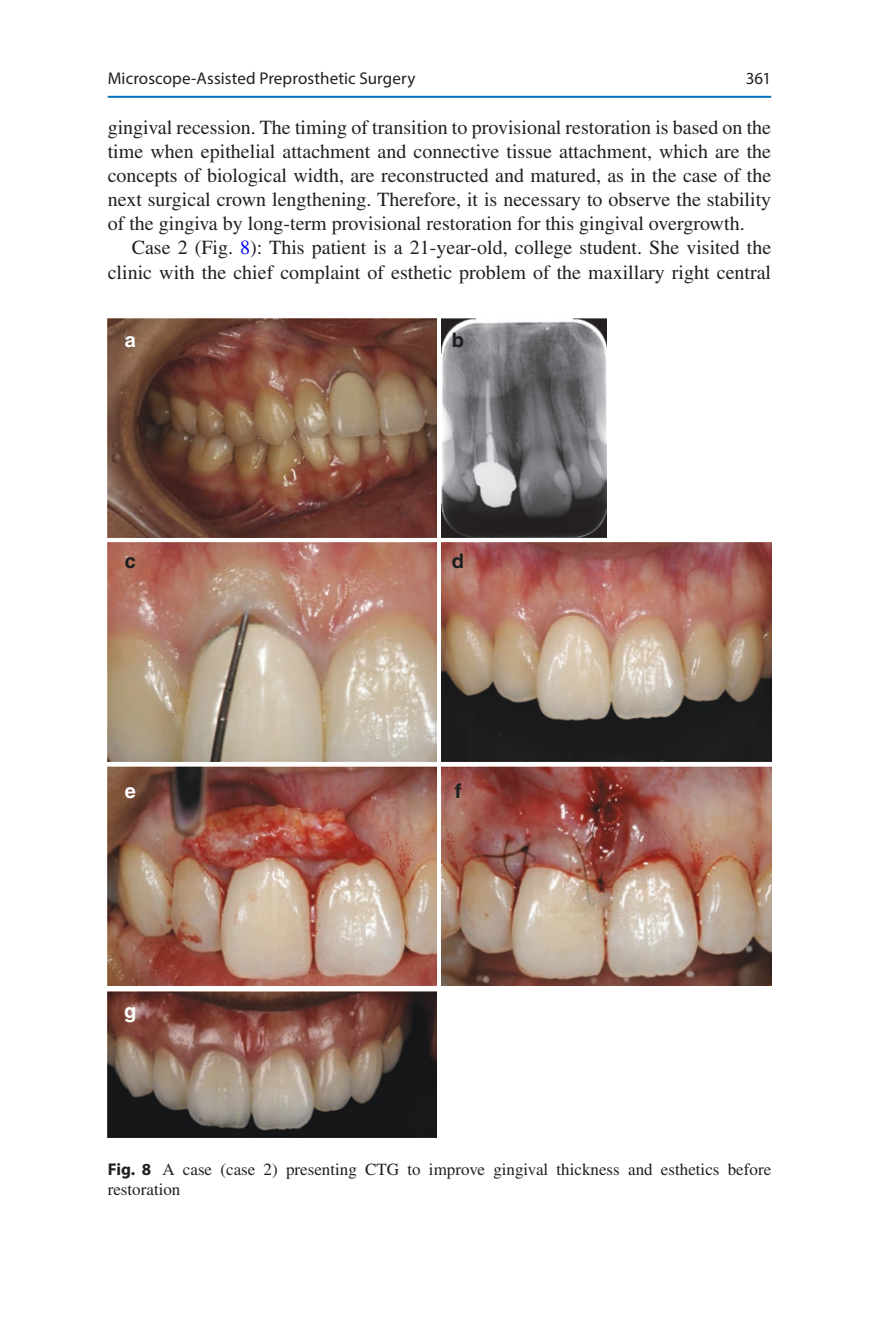
<style>
.page{position:relative;width:879px;height:1333px;background:#fff}
.page>*{position:absolute;margin:0;border:0;box-sizing:border-box;transform-origin:0 0}
.Text_flush{font:20px/24px "Times LT Std";color:#231f20;text-align:justify}
.Text{font:20px/24px "Times LT Std";color:#231f20;text-align:right}
.t1{font:20px "Helvetica Bold 5";color:#1d1e1f}
.t2{font:20px "Helvetica Bold 5";color:#fff}
.t3{font:17px/20px "Times LT Std";color:#231f20}
.t4{font:17px "Myriad Pro";letter-spacing:.005em;color:#231f20}
.s1{color:#00f}
.s2{font-family:"Myriad Pro";font-weight:700}
</style>
<div class="page">
<img style="left:108px;top:318px;width:328px;height:219px">
<img style="left:441px;top:318px;width:166px;height:219px">
<img style="left:108px;top:543px;width:328px;height:218px">
<img style="left:441px;top:543px;width:330px;height:218px">
<img style="left:108px;top:766px;width:328px;height:219px">
<img style="left:441px;top:766px;width:330px;height:219px">
<img style="left:108px;top:991px;width:328px;height:146px">
<hr style="left:108px;top:96px;width:663px;height:2px;background:#0073bc">
<p class="t4" style="left:108px;top:68px;width:309px">Microscope-Assisted Preprosthetic Surgery</p>
<p class="t4" style="left:746px;top:68px;width:27px">361</p>
<p class="Text_flush" style="left:108px;top:116px;width:665px">gingival recession. The timing of transition to provisional restoration is based on the time when epithelial attachment and connective tissue attachment, which are the concepts of biological width, are reconstructed and matured, as in the case of the next surgical crown lengthening. Therefore, it is necessary to observe the stability of the gingiva by long-term provisional restoration for this gingival overgrowth.</p>
<p class="Text" style="left:108px;top:236px;width:665px">Case 2 (Fig. <span class="s1">8</span>): This patient is a 21-year-old, college student. She visited the clinic with the chief complaint of esthetic problem of the maxillary right central</p>
<p class="t2" style="left:125px;top:327px;width:13px">a</p>
<p class="t1" style="left:452px;top:327px;width:14px">b</p>
<p class="t1" style="left:125px;top:548px;width:13px">c</p>
<p class="t1" style="left:452px;top:548px;width:14px">d</p>
<p class="t2" style="left:125px;top:778px;width:13px">e</p>
<p class="t2" style="left:124px;top:998px;width:14px">g</p>
<p class="t1" style="left:455px;top:778px;width:8px">f</p>
<p class="t3" style="left:108px;top:1158px;width:665px"><span class="s2">Fig. 8</span> A case (case 2) presenting CTG to improve gingival thickness and esthetics before restoration</p>
</div>
